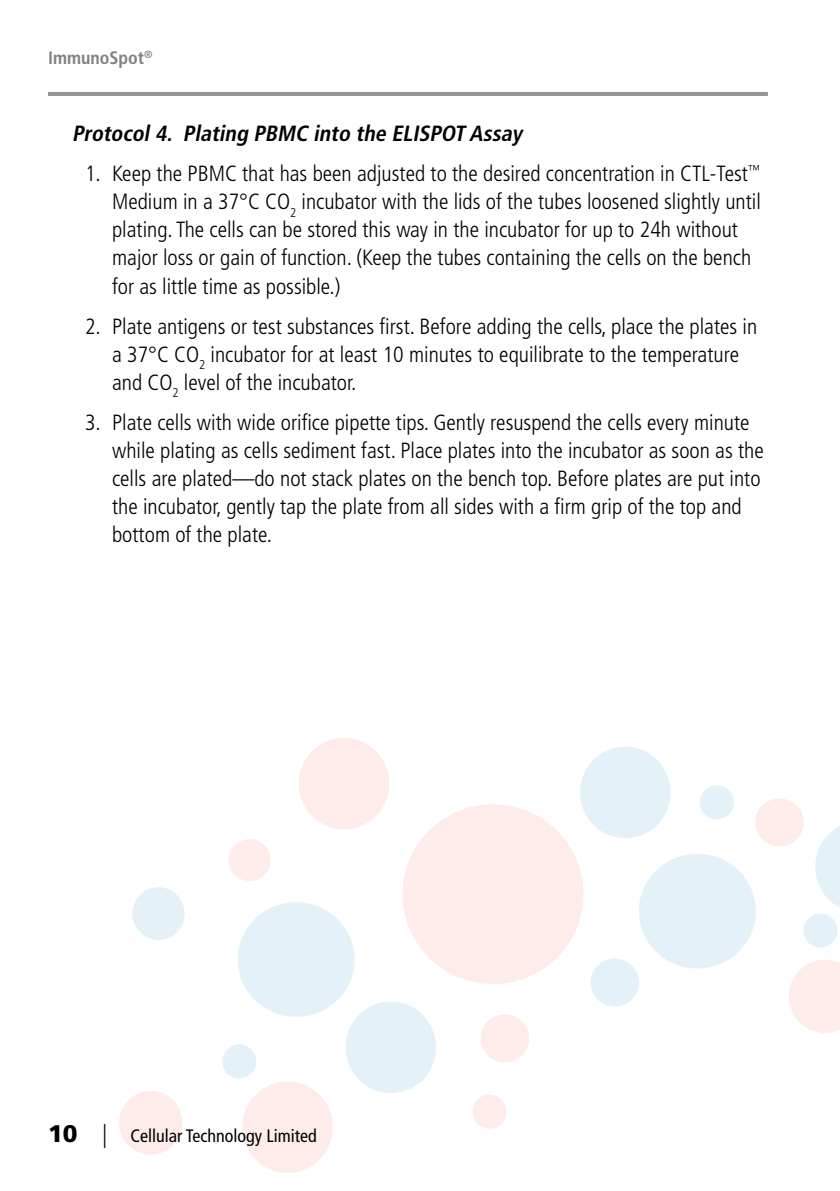
<style>
.page{position:relative;width:840px;height:1191px;background:#fff}
.page>*{position:absolute;margin:0;border:0;box-sizing:border-box;transform-origin:0 0}
.t1{font:300 condensed 22px/28px "Frutiger LT Std";color:#000}
.t2{font:italic 700 condensed 22px "Frutiger LT Std";color:#000}
.t3{font:condensed 18px "Frutiger LT Std";color:#000}
.t4{font:700 condensed 18px "Frutiger LT Std";color:#808285}
.s1{font-weight:900;font-stretch:normal;font-size:24px}
.s2{font-weight:300;font-size:24px}
</style>
<div class="page">
<hr style="left:48px;top:92px;width:719px;height:4px;background:#939598">
<div style="left:638px;top:854px;width:117px;height:114px;background:#e5f1f9;border-radius:50%"></div>
<div style="left:402px;top:804px;width:181px;height:180px;background:#fdecea;border-radius:50%"></div>
<div style="left:802px;top:913px;width:34px;height:34px;background:#e5f1f9;border-radius:50%"></div>
<div style="left:579px;top:746px;width:91px;height:92px;background:#e5f1f9;border-radius:50%"></div>
<div style="left:298px;top:738px;width:91px;height:91px;background:#fdecea;border-radius:50%"></div>
<div style="left:242px;top:1081px;width:90px;height:91px;background:#fdecea;border-radius:50%"></div>
<svg style="left:815px;top:827px;width:24px;height:80px"></svg>
<div style="left:237px;top:902px;width:117px;height:114px;background:#e5f1f9;border-radius:50%"></div>
<div style="left:345px;top:1001px;width:91px;height:92px;background:#e5f1f9;border-radius:50%"></div>
<div style="left:132px;top:887px;width:52px;height:53px;background:#e5f1f9;border-radius:26px"></div>
<div style="left:119px;top:1090px;width:63px;height:64px;background:#fdecea;border-radius:50%"></div>
<svg style="left:789px;top:960px;width:50px;height:72px"></svg>
<div style="left:754px;top:798px;width:49px;height:48px;background:#fdecea;border-radius:50%"></div>
<div style="left:590px;top:958px;width:48px;height:48px;background:#e5f1f9;border-radius:50%"></div>
<div style="left:480px;top:1014px;width:49px;height:48px;background:#fdecea;border-radius:50%"></div>
<div style="left:228px;top:839px;width:42px;height:42px;background:#fdecea;border-radius:50%"></div>
<div style="left:222px;top:1044px;width:34px;height:34px;background:#e5f1f9;border-radius:50%"></div>
<div style="left:472px;top:1094px;width:34px;height:34px;background:#fdecea;border-radius:50%"></div>
<div style="left:699px;top:785px;width:34px;height:34px;background:#e5f1f9;border-radius:50%"></div>
<p class="t4" style="left:48px;top:47px;width:106px">ImmunoSpot<sup>®</sup></p>
<p class="t2" style="left:72px;top:121px;width:455px">Protocol4. Plating PBMC into the ELISPOT Assay</p>
<p class="t1" style="left:112px;top:160px;width:650px;text-indent:-27px">1. Keep the PBMC that has been adjusted to the desired concentration in CTL-Test<sup>™ </sup>Medium in a 37°C CO<sub>2</sub> incubator with the lids of the tubes loosened slightly until plating. The cells can be stored this way in the incubator for up to 24h without major loss or gain of function. (Keep the tubes containing the cells on the bench for as little time as possible.)</p>
<p class="t1" style="left:112px;top:312px;width:646px;text-indent:-27px">2. Plate antigens or test substances first. Before adding the cells, place the plates in a 37°C CO<sub>2</sub> incubator for at least 10 minutes to equilibrate to the temperature and CO<sub>2</sub> level of the incubator.</p>
<p class="t1" style="left:112px;top:408px;width:652px;text-indent:-27px">3. Plate cells with wide orifice pipette tips. Gently resuspend the cells every minute while plating as cells sediment fast. Place plates into the incubator as soon as the cells are plated—do not stack plates on the bench top. Before plates are put into the incubator, gently tap the plate from all sides with a firm grip of the top and bottom of the plate.</p>
<p class="t3" style="left:48px;top:1125px;width:270px"><span class="s1">10</span> <span class="s2">|</span> Cellular Technology Limited</p>
</div>
